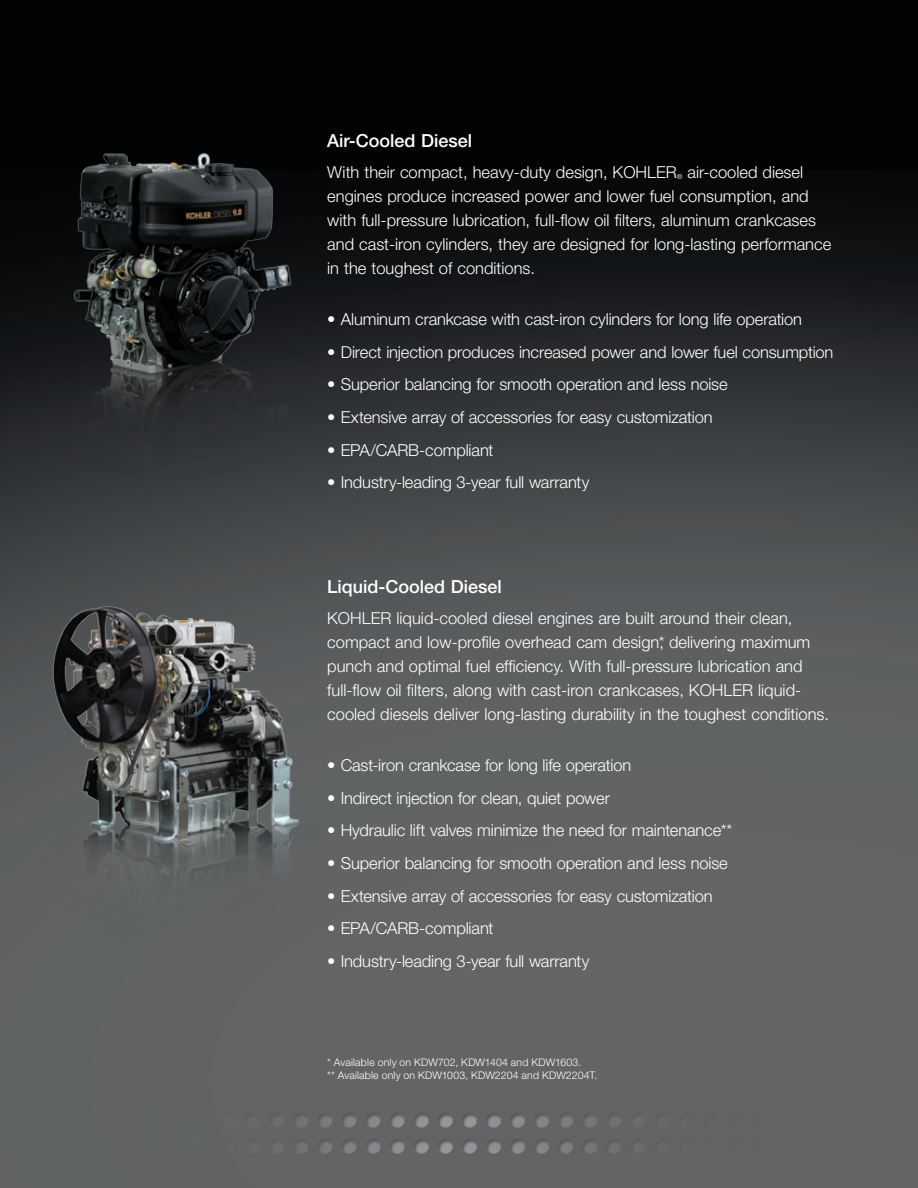
<style>
.page{position:relative;width:918px;height:1188px;background:#fff}
.page>*{position:absolute;margin:0;border:0;box-sizing:border-box;transform-origin:0 0}
.t1{font:500 18px "Helvetica Neue";color:#fff}
.t2{font:300 16.5px/24px "Helvetica Neue";color:#fff}
.t3{font:300 10.5px/12.6px "Helvetica Neue";letter-spacing:.02em;color:#fff}
.t4{font:300 7.05px "Helvetica Neue";color:#fff}
</style>
<div class="page">
<img style="left:0;top:0;width:918px;height:1188px">
<img style="left:15px;top:587px;width:312px;height:490px">
<img style="left:15px;top:108px;width:312px;height:479px">
<p class="t1" style="left:327px;top:130px;width:146px">Air-Cooled Diesel</p>
<p class="t2" style="left:327px;top:160px;width:351px">With their compact, heavy-duty design, KOHLER</p>
<p class="t4" style="left:677px;top:172px;width:7px">®</p>
<p class="t2" style="left:327px;top:160px;width:506px;text-indent:360px">air-cooled diesel engines produce increased power and lower fuel consumption, and with full-pressure lubrication, full-flow oil filters, aluminum crankcases and cast-iron cylinders, they are designed for long-lasting performance in the toughest of conditions.</p>
<p class="t2" style="left:327px;top:307px;width:476px">• Aluminum crankcase with cast-iron cylinders for long life operation</p>
<p class="t2" style="left:327px;top:339px;width:508px">• Direct injection produces increased power and lower fuel consumption</p>
<p class="t2" style="left:327px;top:372px;width:402px">• Superior balancing for smooth operation and less noise</p>
<p class="t2" style="left:327px;top:405px;width:387px">• Extensive array of accessories for easy customization</p>
<p class="t2" style="left:327px;top:437px;width:168px">• EPA/CARB-compliant</p>
<p class="t2" style="left:327px;top:470px;width:264px">• Industry-leading 3-year full warranty</p>
<p class="t1" style="left:327px;top:576px;width:176px">Liquid-Cooled Diesel</p>
<p class="t2" style="left:327px;top:606px;width:503px">KOHLER liquid-cooled diesel engines are built around their clean, compact and low-profile overhead cam design,* delivering maximum punch and optimal fuel efficiency. With full-pressure lubrication and full-flow oil filters, along with cast-iron crankcases, KOHLER liquid&shy;cooled diesels deliver long-lasting durability in the toughest conditions.</p>
<p class="t2" style="left:327px;top:753px;width:306px">• Cast-iron crankcase for long life operation</p>
<p class="t2" style="left:327px;top:785px;width:284px">• Indirect injection for clean, quiet power</p>
<p class="t2" style="left:327px;top:818px;width:407px">• Hydraulic lift valves minimize the need for maintenance**</p>
<p class="t2" style="left:327px;top:851px;width:402px">• Superior balancing for smooth operation and less noise</p>
<p class="t2" style="left:327px;top:883px;width:387px">• Extensive array of accessories for easy customization</p>
<p class="t2" style="left:327px;top:916px;width:168px">• EPA/CARB-compliant</p>
<p class="t2" style="left:327px;top:949px;width:264px">• Industry-leading 3-year full warranty</p>
<p class="t3" style="left:327px;top:1056px;width:272px">* Available only on KDW702, KDW1404 and KDW1603.<br>** Available only on KDW1003, KDW2204 and KDW2204T.</p>
</div>
